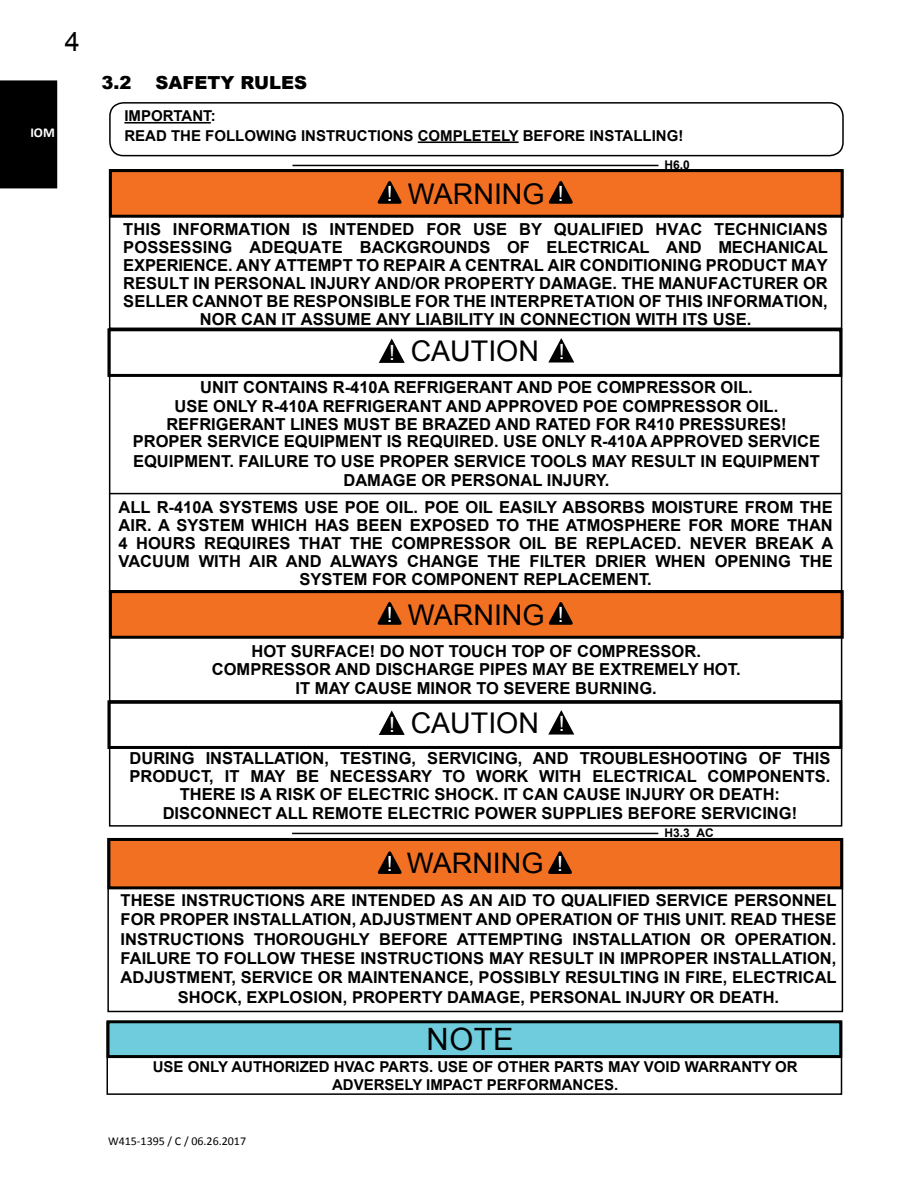
<style>
.page{position:relative;width:918px;height:1188px;background:#fff}
.page>*{position:absolute;margin:0;border:0;box-sizing:border-box;transform-origin:0 0}
.Table_of_Contents_Te{font:30.75px "Arial";color:#000}
.t1{font:28.5px "Arial";color:#000}
.t2{font:28.35px "Arial";color:#000}
.t3{font:27px "Arial";color:#000}
.t4{font:900 18px "Arial";color:#000}
.t5{font:700 16.5px/18px "Arial";color:#000;text-align:center}
.t6{font:700 16.35px/19.4px "Arial";color:#000;text-align:center}
.Table_Bold_Center{font:700 15px/19.5px "Arial";color:#000}
.t7{font:700 15px "Calibri";color:#fff}
.t8{font:12px "Calibri";color:#000}
.t9{font:700 12px "Arial";color:#000}
.s1{font-size:13.5px}
.s2{font-size:21px;color:#fff}
.s3{font-size:20.85px;color:#fff}
</style>
<div class="page">
<div style="left:0;top:80px;width:57px;height:108px;background:#000"></div>
<hr style="left:109px;top:493px;width:732px;height:1px;background:#000">
<div style="left:110px;top:171px;width:732px;height:45px;background:#f36f21"></div>
<div style="left:109px;top:169px;width:735px;height:49px;border:3px solid #000"></div>
<svg style="left:377px;top:181px;width:25px;height:23px"></svg>
<svg style="left:548px;top:181px;width:25px;height:23px"></svg>
<div style="left:110px;top:592px;width:732px;height:45px;background:#f27022"></div>
<div style="left:109px;top:590px;width:735px;height:49px;border:3px solid #000"></div>
<svg style="left:377px;top:602px;width:25px;height:23px"></svg>
<svg style="left:548px;top:602px;width:25px;height:23px"></svg>
<div style="left:109px;top:702px;width:733px;height:125px;border:2px solid #000"></div>
<div style="left:109px;top:169px;width:733px;height:160px;border:2px solid #000"></div>
<div style="left:109px;top:590px;width:733px;height:112px;border:2px solid #000"></div>
<div style="left:107px;top:328px;width:735px;height:49px;border:3px solid #000"></div>
<svg style="left:548px;top:338px;width:27px;height:25px"></svg>
<svg style="left:378px;top:338px;width:27px;height:25px"></svg>
<div style="left:107px;top:700px;width:735px;height:49px;border:3px solid #000"></div>
<svg style="left:548px;top:710px;width:27px;height:25px"></svg>
<svg style="left:378px;top:710px;width:27px;height:25px"></svg>
<hr style="left:292px;top:833px;width:366px;height:1px;background:#000">
<div style="left:109px;top:839px;width:733px;height:49px;background:#f27022"></div>
<div style="left:107px;top:838px;width:736px;height:51px;border:3px solid #000"></div>
<svg style="left:377px;top:851px;width:25px;height:23px"></svg>
<svg style="left:548px;top:851px;width:24px;height:23px"></svg>
<hr style="left:292px;top:165px;width:366px;height:1px;background:#000">
<div style="left:109px;top:102px;width:735px;height:54px;border:2px solid #000;border-radius:14px"></div>
<hr style="left:124px;top:122px;width:87px;height:2px;background:#000">
<hr style="left:418px;top:141px;width:101px;height:2px;background:#000">
<div style="left:106px;top:1021px;width:736px;height:74px;border:2px solid #000"></div>
<div style="left:108px;top:1022px;width:733px;height:35px;background:#6fccdc"></div>
<div style="left:106px;top:1020px;width:736px;height:38px;border:3px solid #000"></div>
<h3 class="t3" style="left:65px;top:24px;width:17px">4</h3>
<p class="t7" style="left:8px;top:123px;width:49px">IOM<span class="s1">IOM</span></p>
<p class="t4" style="left:102px;top:69px;width:32px">3.2</p>
<p class="t4" style="left:156px;top:69px;width:153px">SAFETY RULES</p>
<p class="Table_Bold_Center" style="left:124px;top:107px;width:560px">IMPORTANT:<br>READ THE FOLLOWING INSTRUCTIONS COMPLETELY BEFORE INSTALLING!</p>
<h2 class="t1" style="left:387px;top:176px;width:179px"><span class="s2">!</span> WARNING <span class="s2">!</span></h2>
<p class="t9" style="left:664px;top:157px;width:27px">H6.0</p>
<p class="t5" style="left:123px;top:220px;width:706px">THIS INFORMATION IS INTENDED FOR USE BY QUALIFIED HVAC TECHNICIANS POSSESSING ADEQUATE BACKGROUNDS OF ELECTRICAL AND MECHANICAL EXPERIENCE. ANY ATTEMPT TO REPAIR A CENTRAL AIR CONDITIONING PRODUCT MAY RESULT IN PERSONAL INJURY AND/OR PROPERTY DAMAGE. THE MANUFACTURER OR SELLER CANNOT BE RESPONSIBLE FOR THE INTERPRETATION OF THIS INFORMATION, NOR CAN IT ASSUME ANY LIABILITY IN CONNECTION WITH ITS USE.</p>
<h2 class="t1" style="left:389px;top:332px;width:177px"><span class="s2">!</span> CAUTION <span class="s2">!</span></h2>
<p class="t5" style="left:175px;top:378px;width:605px;line-height:19.5px">UNIT CONTAINS R-410A REFRIGERANT AND POE COMPRESSOR OIL.<br>USE ONLY R-410A REFRIGERANT AND APPROVED POE COMPRESSOR OIL.</p>
<p class="t5" style="left:133px;top:416px;width:689px;line-height:17.2px">REFRIGERANT LINES MUST BE BRAZED AND RATED FOR R410 PRESSURES!<br>PROPER SERVICE EQUIPMENT IS REQUIRED. USE ONLY R-410A APPROVED SERVICE</p>
<p class="t5" style="left:133px;top:451px;width:688px;line-height:19.5px">EQUIPMENT. FAILURE TO USE PROPER SERVICE TOOLS MAY RESULT IN EQUIPMENT<br>DAMAGE OR PERSONAL INJURY.</p>
<p class="t5" style="left:119px;top:498px;width:716px">ALL R-410A SYSTEMS USE POE OIL. POE OIL EASILY ABSORBS MOISTURE FROM THE AIR. A SYSTEM WHICH HAS BEEN EXPOSED TO THE ATMOSPHERE FOR MORE THAN 4 HOURS REQUIRES THAT THE COMPRESSOR OIL BE REPLACED. NEVER BREAK A VACUUM WITH AIR AND ALWAYS CHANGE THE FILTER DRIER WHEN OPENING THE SYSTEM FOR COMPONENT REPLACEMENT.</p>
<h2 class="t1" style="left:387px;top:597px;width:179px"><span class="s2">!</span> WARNING <span class="s2">!</span></h2>
<p class="t5" style="left:212px;top:642px;width:530px;line-height:18.8px">HOT SURFACE! DO NOT TOUCH TOP OF COMPRESSOR.<br>COMPRESSOR AND DISCHARGE PIPES MAY BE EXTREMELY HOT.<br>IT MAY CAUSE MINOR TO SEVERE BURNING.</p>
<h2 class="t1" style="left:389px;top:704px;width:177px"><span class="s2">!</span> CAUTION <span class="s2">!</span></h2>
<p class="t5" style="left:129px;top:750px;width:703px">DURING INSTALLATION, TESTING, SERVICING, AND TROUBLESHOOTING OF THIS PRODUCT, IT MAY BE NECESSARY TO WORK WITH ELECTRICAL COMPONENTS.<br>THERE IS A RISK OF ELECTRIC SHOCK. IT CAN CAUSE INJURY OR DEATH:<br>DISCONNECT ALL REMOTE ELECTRIC POWER SUPPLIES BEFORE SERVICING!</p>
<h3 class="t2" style="left:387px;top:845px;width:178px"><span class="s3">!</span> WARNING <span class="s3">!</span></h3>
<p class="t9" style="left:664px;top:825px;width:51px">H3.3_AC</p>
<p class="t6" style="left:121px;top:891px;width:718px">THESE INSTRUCTIONS ARE INTENDED AS AN AID TO QUALIFIED SERVICE PERSONNEL FOR PROPER INSTALLATION, ADJUSTMENT AND OPERATION OF THIS UNIT. READ THESE INSTRUCTIONS THOROUGHLY BEFORE ATTEMPTING INSTALLATION OR OPERATION.<br>FAILURE TO FOLLOW THESE INSTRUCTIONS MAY RESULT IN IMPROPER INSTALLATION, ADJUSTMENT, SERVICE OR MAINTENANCE, POSSIBLY RESULTING IN FIRE, ELECTRICAL SHOCK, EXPLOSION, PROPERTY DAMAGE, PERSONAL INJURY OR DEATH.</p>
<p class="Table_of_Contents_Te" style="left:427px;top:1019px;width:89px">NOTE</p>
<p class="Table_Bold_Center" style="left:153px;top:1057px;width:647px">USE ONLY AUTHORIZED HVAC PARTS. USE OF OTHER PARTS MAY VOID WARRANTY OR</p>
<p class="Table_Bold_Center" style="left:332px;top:1075px;width:288px">ADVERSELY IMPACT PERFORMANCES.</p>
<p class="t8" style="left:108px;top:1133px;width:140px">W415-1395 / C / 06.26.2017</p>
</div>
